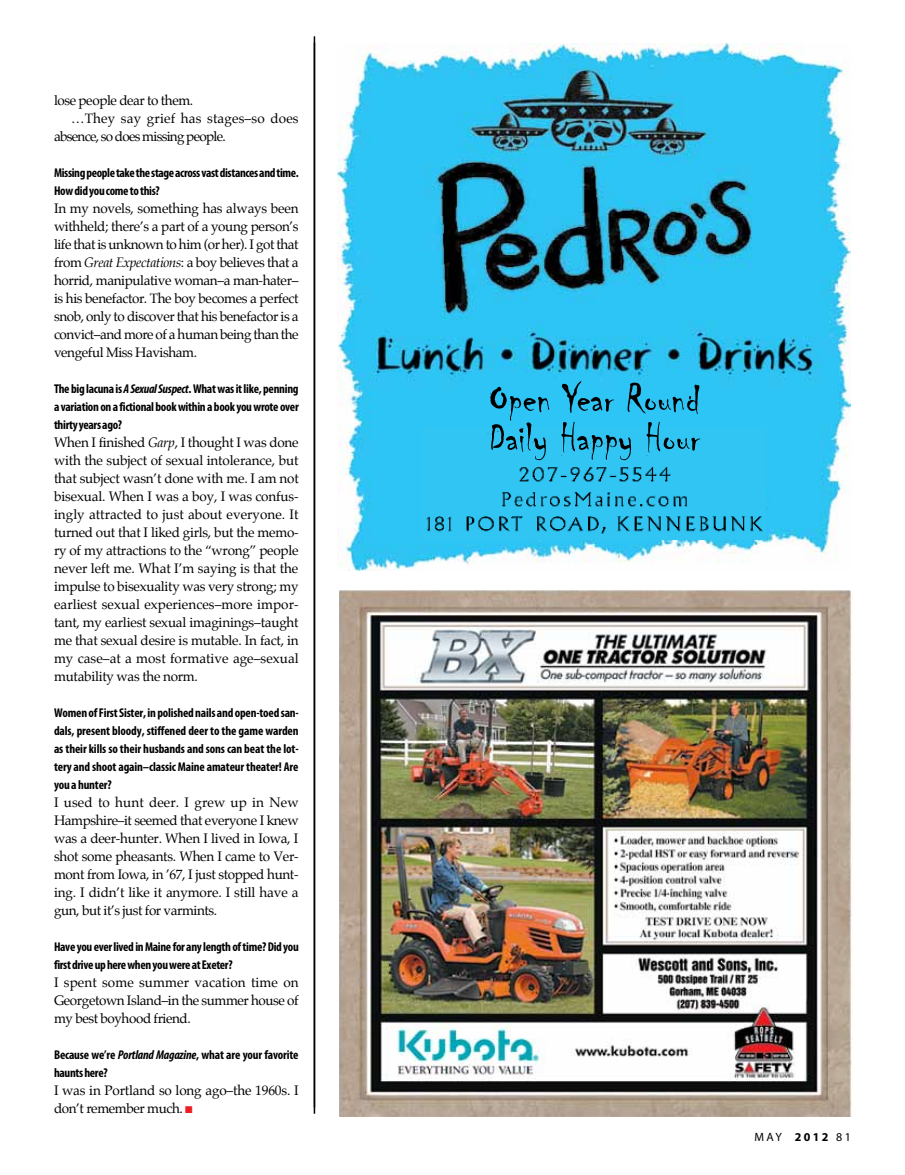
<style>
.page{position:relative;width:905px;height:1175px;background:#fff}
.page>*{position:absolute;margin:0;border:0;box-sizing:border-box;transform-origin:0 0}
.t1{font:13.5px/18px "Palatino";letter-spacing:-.03em;color:#000;text-align:justify}
.t2{font:13.5px "Palatino";letter-spacing:.01em;color:#000}
.t3{font:13.5px "Palatino";letter-spacing:-.055em;color:#000}
.t4{font:700 condensed 12.75px/18px "Myriad Pro";letter-spacing:-.025em;color:#000}
.t5{font:12px "Myriad Pro";color:#000}
.s1{font-style:italic}
.s2{color:#ed1d24}
.s3{font-weight:700}
</style>
<div class="page">
<img style="left:337px;top:44px;width:513px;height:527px">
<img style="left:422px;top:427px;width:343px;height:112px">
<svg style="left:487px;top:380px;width:213px;height:80px"></svg>
<img style="left:339px;top:590px;width:513px;height:526px">
<hr style="left:314px;top:43px;width:1px;height:1070px;background:#000">
<hr style="left:314px;top:36px;width:1px;height:1071px;background:#000">
<p class="t1" style="left:54px;top:91px;width:141px">lose people dear to them.</p>
<p class="t2" style="left:71px;top:107px;width:229px">…They say grief has stages–so does</p>
<p class="t3" style="left:54px;top:125px;width:173px">absence, so does missing people.</p>
<p class="t4" style="left:54px;top:163px;width:246px">Missing people take the stage across vast distances and time.<br>How did you come to this?</p>
<p class="t1" style="left:54px;top:199px;width:246px">In my novels, something has always been withheld; there’s a part of a young person’s life that is unknown to him (or her). I got that from <span class="s1">Great Expectations</span>: a boy believes that a horrid, manipulative woman–a man-hater– is his benefactor. The boy becomes a perfect snob, only to discover that his benefactor is a convict–and more of a human being than the vengeful Miss Havisham.</p>
<p class="t4" style="left:54px;top:379px;width:246px;text-align:justify">The big lacuna is <span class="s1">A Sexual Suspect</span>. What was it like, penning a variation on a fictional book within a book you wrote over thirty years ago?</p>
<p class="t1" style="left:54px;top:433px;width:246px">When I finished <span class="s1">Garp</span>, I thought I was done with the subject of sexual intolerance, but that subject wasn’t done with me. I am not bisexual. When I was a boy, I was confus&shy;ingly attracted to just about everyone. It turned out that I liked girls, but the memo&shy;ry of my attractions to the “wrong” people never left me. What I’m saying is that the impulse to bisexuality was very strong; my earliest sexual experiences–more impor&shy;tant, my earliest sexual imaginings–taught me that sexual desire is mutable. In fact, in my case–at a most formative age–sexual mutability was the norm.</p>
<p class="t4" style="left:54px;top:703px;width:246px;text-align:justify">Women of First Sister, in polished nails and open-toed san&shy;dals, present bloody, stiffened deer to the game warden as their kills so their husbands and sons can beat the lot&shy;tery and shoot again–classic Maine amateur theater! Are you a hunter?</p>
<p class="t1" style="left:54px;top:793px;width:246px">I used to hunt deer. I grew up in New Hampshire–it seemed that everyone I knew was a deer-hunter. When I lived in Iowa, I shot some pheasants. When I came to Ver&shy;mont from Iowa, in ’67, I just stopped hunt&shy;ing. I didn’t like it anymore. I still have a gun, but it’s just for varmints.</p>
<p class="t4" style="left:54px;top:937px;width:246px">Have you ever lived in Maine for any length of time? Did you first drive up here when you were at Exeter?</p>
<p class="t1" style="left:54px;top:973px;width:246px">I spent some summer vacation time on Georgetown Island–in the summer house of my best boyhood friend.</p>
<p class="t4" style="left:54px;top:1045px;width:246px">Because we’re <span class="s1">Portland Magazine</span>, what are your favorite haunts here?</p>
<p class="t1" style="left:54px;top:1081px;width:246px">I was in Portland so long ago–the 1960s. I don’t remember much. <span class="s2">■</span></p>
<p class="t5" style="left:754px;top:1129px;width:98px">M ay <span class="s3">2012</span> 81</p>
</div>
